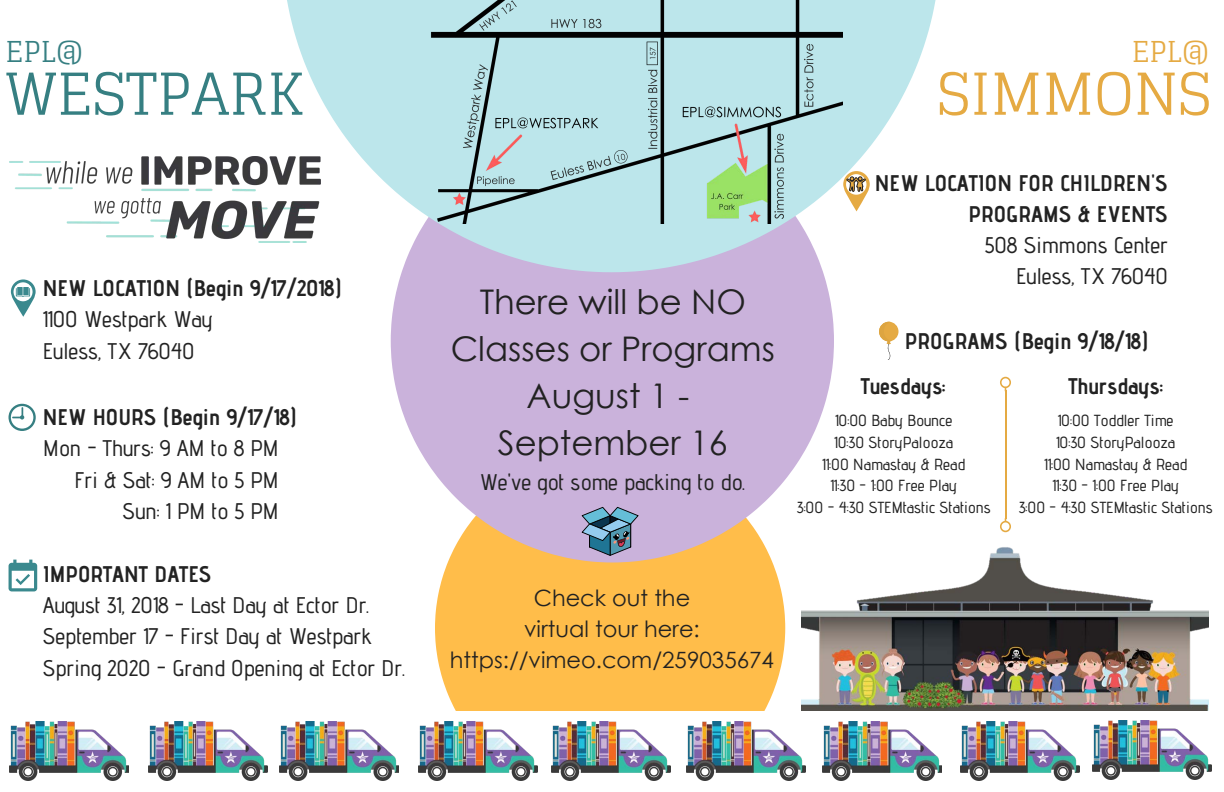
<style>
.page{position:relative;width:1224px;height:792px;background:#fff}
.page>*{position:absolute;margin:0;border:0;box-sizing:border-box;transform-origin:0 0}
.t1{font:57.7px "Glegoo";color:#367f82}
.t2{font:57.7px "Glegoo";color:#e5aa43}
.t3{font:34px/47.2px "Century Gothic";color:#222;text-align:center}
.t4{font:28.9px "Glegoo";color:#367f82}
.t5{font:28.9px "Glegoo";color:#e5aa43}
.t6{font:500 22.6px/31.5px "Advent Pro";color:#222}
.t7{font:700 22.6px/31.5px "Advent Pro";color:#222;text-align:right}
.t8{font:22.4px/30.8px "Century Gothic";color:#222;text-align:center}
.t9{font:500 16px/21.8px "Advent Pro";color:#222;text-align:center}
</style>
<div class="page">
<div style="left:435px;top:562px;width:350px;height:149px;background:#ffbd4a"></div>
<img style="left:10px;top:722px;width:119px;height:59px">
<img style="left:148px;top:722px;width:120px;height:59px">
<img style="left:1092px;top:721px;width:119px;height:59px">
<img style="left:418px;top:722px;width:120px;height:59px">
<img style="left:551px;top:722px;width:119px;height:59px">
<img style="left:280px;top:722px;width:119px;height:59px">
<img style="left:960px;top:722px;width:119px;height:59px">
<img style="left:823px;top:722px;width:119px;height:59px">
<img style="left:686px;top:722px;width:120px;height:59px">
<svg style="left:391px;top:272px;width:443px;height:290px;background:#d2bbd8"></svg>
<svg style="left:287px;top:0;width:649px;height:272px"></svg>
<img style="left:10px;top:156px;width:310px;height:87px">
<svg style="left:11px;top:279px;width:25px;height:38px"></svg>
<svg style="left:9px;top:404px;width:27px;height:27px"></svg>
<svg style="left:9px;top:560px;width:28px;height:31px"></svg>
<svg style="left:582px;top:507px;width:57px;height:49px;background:#728da9"></svg>
<img style="left:802px;top:539px;width:407px;height:172px">
<hr style="left:1005px;top:391px;width:1px;height:128px;background:#e5aa43">
<svg style="left:1000px;top:518px;width:11px;height:14px"></svg>
<svg style="left:1000px;top:377px;width:11px;height:14px"></svg>
<svg style="left:843px;top:171px;width:27px;height:40px"></svg>
<div style="left:879px;top:322px;width:19px;height:19px;background:#e5aa43;border-radius:50%"></div>
<svg style="left:879px;top:322px;width:13px;height:38px"></svg>
<img style="left:411px;top:0;width:431px;height:224px">
<p class="t4" style="left:6px;top:35px;width:80px">EPL@</p>
<h1 class="t1" style="left:6px;top:61px;width:300px">WESTPARK</h1>
<p class="t7" style="left:43px;top:272px;width:301px">NEW LOCATION (Begin 9/17/2018)</p>
<p class="t6" style="left:43px;top:303px;width:172px">1100 Westpark Way<br>Euless, TX 76040</p>
<p class="t7" style="left:43px;top:401px;width:256px">NEW HOURS (Begin 9/17/18)</p>
<p class="t6" style="left:43px;top:432px;width:237px;text-align:right">Mon - Thurs: 9 AM to 8 PM<br>Fri &amp; Sat: 9 AM to 5 PM<br>Sun: 1 PM to 5 PM</p>
<p class="t7" style="left:43px;top:558px;width:170px">IMPORTANT DATES</p>
<p class="t6" style="left:43px;top:589px;width:364px">August 31, 2018 - Last Day at Ector Dr.<br>September 17 - First Day at Westpark<br>Spring 2020 - Grand Opening at Ector Dr.</p>
<h2 class="t3" style="left:451px;top:277px;width:326px">There will be NO<br>Classes or Programs<br>August 1 -<br>September 16</h2>
<p class="t6" style="left:480px;top:466px;width:267px">We've got some packing to do.</p>
<p class="t5" style="left:1132px;top:35px;width:80px">EPL@</p>
<h1 class="t2" style="left:937px;top:61px;width:276px">SIMMONS</h1>
<p class="t7" style="left:875px;top:166px;width:295px">NEW LOCATION FOR CHILDREN'S<br>PROGRAMS &amp; EVENTS</p>
<p class="t6" style="left:985px;top:229px;width:185px;text-align:right">508 Simmons Center<br>Euless, TX 76040</p>
<p class="t7" style="left:861px;top:318px;width:289px;line-height:45px;text-align:left;text-indent:44px">PROGRAMS (Begin 9/18/18)<br>Tuesdays:</p>
<p class="t7" style="left:1068px;top:370px;width:96px">Thursdays:</p>
<p class="t9" style="left:1019px;top:409px;width:195px">10:00 Toddler Time<br>10:30 StoryPalooza<br>11:00 Namastay &amp; Read<br>11:30 - 1:00 Free Play<br>3:00 - 4:30 STEMtastic Stations</p>
<p class="t9" style="left:797px;top:409px;width:195px">10:00 Baby Bounce<br>10:30 StoryPalooza<br>11:00 Namastay &amp; Read<br>11:30 - 1:00 Free Play<br>3:00 - 4:30 STEMtastic Stations</p>
<p class="t8" style="left:450px;top:582px;width:326px">Check out the<br>virtual tour here: https://vimeo.com/259035674</p>
</div>
